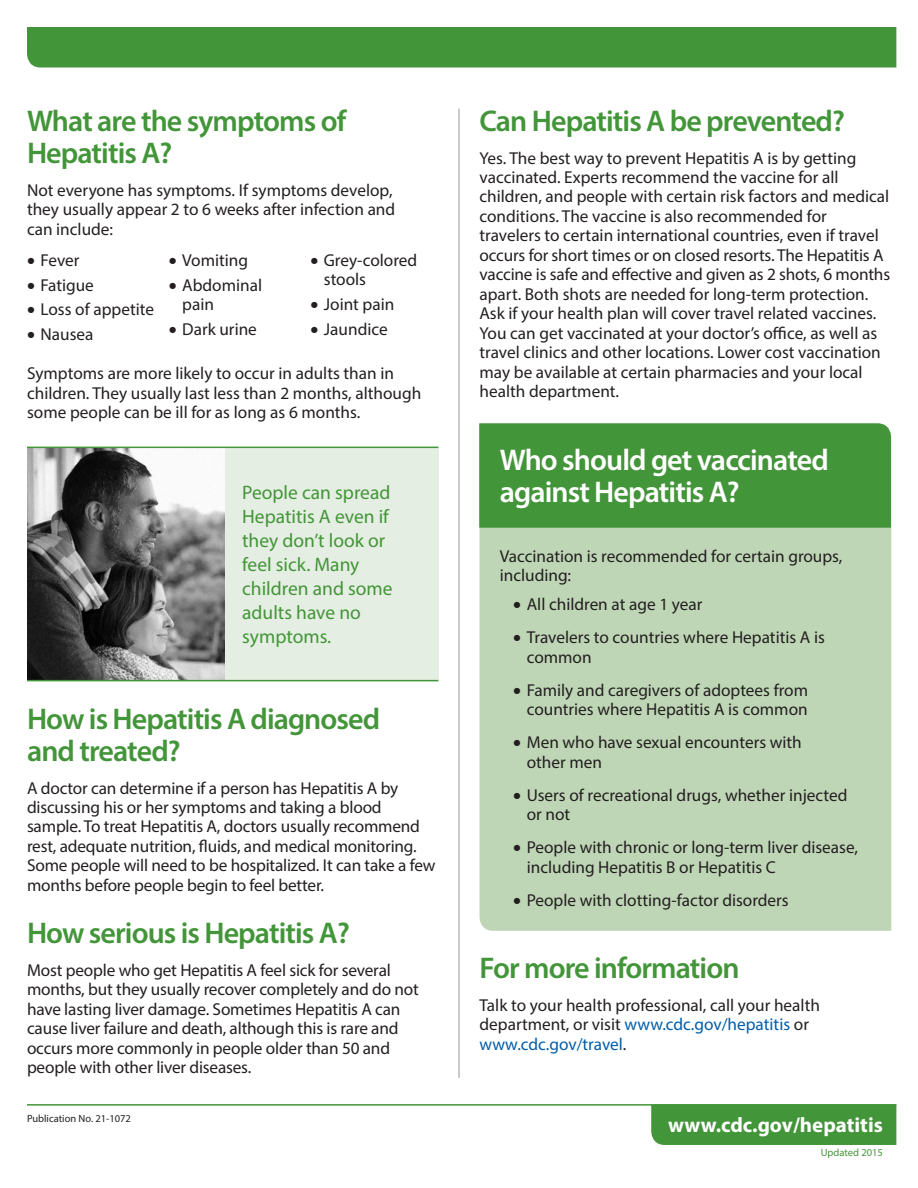
<style>
.page{position:relative;width:918px;height:1188px;background:#fff}
.page>*{position:absolute;margin:0;border:0;box-sizing:border-box;transform-origin:0 0}
.t1{font:600 30px/31.5px "Myriad Pro";letter-spacing:-.03em;color:#439539}
.t2{font:600 30px/31.5px "Myriad Pro";letter-spacing:-.03em;color:#fff}
.headline{font:700 21px "Myriad Pro";color:#fff}
.t3{font:19.5px/24px "Myriad Pro";color:#439539}
.body_text{font:17.25px/19.5px "Myriad Pro";letter-spacing:-.005em;color:#231f20}
.Bullet{font:17.25px/19.5px "Myriad Pro";color:#231f20}
.t4{font:10.5px "Myriad Pro";color:#231f20}
.List_Paragraph{font:10.5px "Myriad Pro";color:#439539}
.s1{color:#005daa}
</style>
<div class="page">
<div style="left:480px;top:528px;width:411px;height:403px;background:#bed6b5"></div>
<div style="left:479px;top:423px;width:412px;height:105px;background:#439539"></div>
<div style="left:27px;top:27px;width:869px;height:41px;background:#439539"></div>
<div style="left:651px;top:1106px;width:245px;height:39px;background:#439539"></div>
<hr style="left:27px;top:1104px;width:869px;height:2px;background:#439539">
<hr style="left:459px;top:109px;width:1px;height:969px;background:#949698">
<div style="left:180px;top:448px;width:258px;height:232px;background:#e5eee2"></div>
<img style="left:27px;top:448px;width:198px;height:232px">
<hr style="left:27px;top:447px;width:411px;height:1px;background:#439539">
<hr style="left:27px;top:680px;width:411px;height:1px;background:#439539">
<h2 class="t1" style="left:27px;top:105px;width:321px">What are the symptoms of<br>Hepatitis A?</h2>
<p class="body_text" style="left:27px;top:180px;width:370px">Not everyone has symptoms. If symptoms develop, they usually appear 2 to 6 weeks after infection and can include:</p>
<p class="body_text" style="left:27px;top:250px;width:54px">• Fever</p>
<p class="body_text" style="left:169px;top:250px;width:81px">• Vomiting</p>
<p class="body_text" style="left:310px;top:250px;width:108px">• Grey-colored</p>
<p class="body_text" style="left:27px;top:275px;width:68px">• Fatigue</p>
<p class="body_text" style="left:324px;top:269px;width:44px">stools</p>
<p class="body_text" style="left:169px;top:275px;width:95px">• Abdominal</p>
<p class="body_text" style="left:27px;top:300px;width:128px">• Loss of appetite</p>
<p class="body_text" style="left:182px;top:294px;width:33px">pain</p>
<p class="body_text" style="left:310px;top:294px;width:86px">• Joint pain</p>
<p class="body_text" style="left:27px;top:324px;width:68px">• Nausea</p>
<p class="body_text" style="left:169px;top:319px;width:90px">• Dark urine</p>
<p class="body_text" style="left:310px;top:319px;width:79px">• Jaundice</p>
<p class="body_text" style="left:27px;top:363px;width:396px">Symptoms are more likely to occur in adults than in children. They usually last less than 2 months, although some people can be ill for as long as 6 months.</p>
<h3 class="t3" style="left:242px;top:480px;width:152px">People can spread<br>Hepatitis A even if they don’t look or feel sick. Many children and some adults have no symptoms.</h3>
<h2 class="t1" style="left:27px;top:702px;width:355px">How is Hepatitis A diagnosed and treated?</h2>
<p class="body_text" style="left:27px;top:778px;width:410px">A doctor can determine if a person has Hepatitis A by discussing his or her symptoms and taking a blood sample. To treat Hepatitis A, doctors usually recommend rest, adequate nutrition, fluids, and medical monitoring.<br>Some people will need to be hospitalized. It can take a few months before people begin to feel better.</p>
<h2 class="t1" style="left:27px;top:916px;width:324px">How serious is Hepatitis A?</h2>
<p class="body_text" style="left:27px;top:960px;width:393px">Most people who get Hepatitis A feel sick for several months, but they usually recover completely and do not have lasting liver damage. Sometimes Hepatitis A can cause liver failure and death, although this is rare and occurs more commonly in people older than 50 and people with other liver diseases.</p>
<p class="t4" style="left:27px;top:1112px;width:105px">Publication No. 21-1072</p>
<h2 class="t1" style="left:480px;top:104px;width:367px">Can Hepatitis A be prevented?</h2>
<p class="body_text" style="left:480px;top:148px;width:412px">Yes. The best way to prevent Hepatitis A is by getting vaccinated. Experts recommend the vaccine for all children, and people with certain risk factors and medical conditions. The vaccine is also recommended for travelers to certain international countries, even if travel occurs for short times or on closed resorts. The Hepatitis A vaccine is safe and effective and given as 2 shots, 6 months apart. Both shots are needed for long-term protection.<br>Ask if your health plan will cover travel related vaccines.<br>You can get vaccinated at your doctor’s office, as well as travel clinics and other locations. Lower cost vaccination may be available at certain pharmacies and your local health department.</p>
<h2 class="t2" style="left:500px;top:443px;width:331px">Who should get vaccinated against Hepatitis A?</h2>
<p class="body_text" style="left:500px;top:546px;width:344px">Vaccination is recommended for certain groups, including:</p>
<p class="Bullet" style="left:513px;top:594px;width:191px">• All children at age 1 year</p>
<p class="Bullet" style="left:527px;top:627px;width:300px;text-indent:-14px">• Travelers to countries where Hepatitis A is common</p>
<p class="Bullet" style="left:513px;top:680px;width:296px;text-align:right">• Family and caregivers of adoptees from countries where Hepatitis A is common</p>
<p class="Bullet" style="left:527px;top:732px;width:277px;text-indent:-14px">• Men who have sexual encounters with other men</p>
<p class="Bullet" style="left:527px;top:785px;width:322px;text-indent:-14px">• Users of recreational drugs, whether injected or not</p>
<p class="Bullet" style="left:527px;top:837px;width:333px;text-indent:-14px">• People with chronic or long-term liver disease, including Hepatitis B or Hepatitis C</p>
<p class="Bullet" style="left:513px;top:890px;width:277px">• People with clotting-factor disorders</p>
<h2 class="t1" style="left:480px;top:951px;width:262px">For more information</h2>
<p class="body_text" style="left:480px;top:995px;width:342px">Talk to your health professional, call your health department, or visit <span class="s1">www.cdc.gov/hepatitis</span> or <span class="s1">www.cdc.gov/travel</span>.</p>
<p class="headline" style="left:668px;top:1111px;width:216px">www.cdc.gov/hepatitis</p>
<p class="List_Paragraph" style="left:821px;top:1146px;width:64px">Updated 2015</p>
</div>
